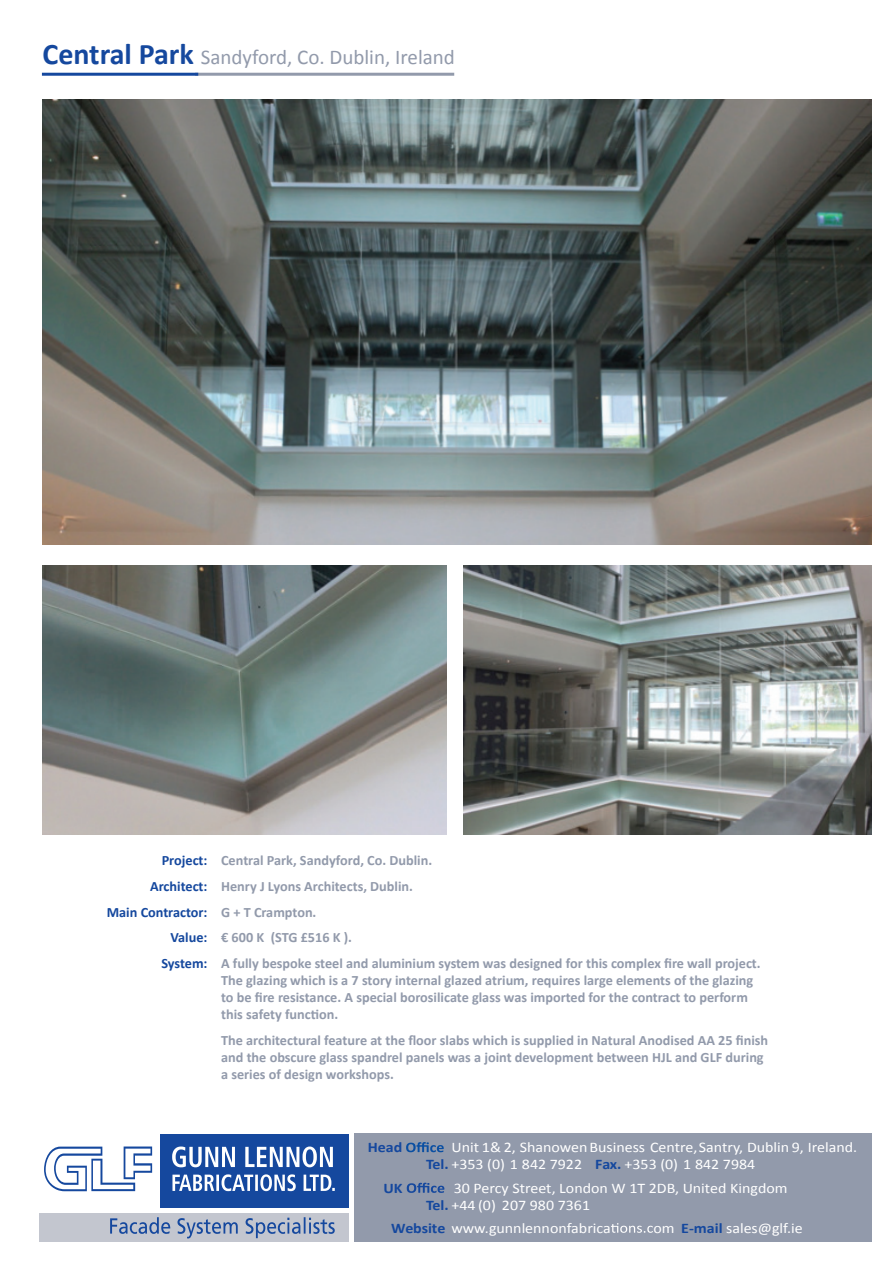
<style>
.page{position:relative;width:893px;height:1263px;background:#fff}
.page>*{position:absolute;margin:0;border:0;box-sizing:border-box;transform-origin:0 0}
.t1{font:21px "Calibri";color:#929aab}
.t2{font:14.7px/17.2px "Calibri";color:#fff;scale:1.09 1}
.t3{font:700 14.7px "Calibri";color:#15489e;scale:1.09 1}
.t4{font:700 14.25px/17.1px "Calibri";color:#929aab}
.t5{font:700 14.25px "Calibri";color:#15489e}
.s1{font-weight:700;font-size:30px;color:#15489e}
.s2{color:#15489e}
.s3{color:#929aab}
.s4{font-weight:700;color:#15489e}
</style>
<div class="page">
<div style="left:39px;top:1213px;width:309px;height:29px;background:#c3c6cf"></div>
<div style="left:160px;top:1134px;width:188px;height:73px;background:#15489e"></div>
<svg style="left:44px;top:1146px;width:108px;height:45px"></svg>
<svg style="left:172px;top:1146px;width:161px;height:21px"></svg>
<svg style="left:172px;top:1174px;width:163px;height:17px"></svg>
<svg style="left:110px;top:1217px;width:225px;height:21px"></svg>
<div style="left:354px;top:1134px;width:518px;height:108px;background:#929aab"></div>
<svg style="left:406px;top:1142px;width:38px;height:10px"></svg>
<svg style="left:407px;top:1183px;width:37px;height:10px"></svg>
<svg style="left:611px;top:1223px;width:42px;height:10px"></svg>
<hr style="left:195px;top:73px;width:259px;height:3px;background:#929aab">
<hr style="left:42px;top:73px;width:156px;height:3px;background:#15489e">
<img style="left:43px;top:100px;width:829px;height:444px">
<img style="left:43px;top:566px;width:403px;height:268px">
<img style="left:463px;top:566px;width:409px;height:268px">
<h1 class="t1" style="left:43px;top:44px;width:414px"><span class="s1">Central Park</span> Sandyford, Co. Dublin, Ireland</h1>
<p class="t4" style="left:162px;top:852px;width:272px"><span class="s2">Project:</span> Central Park, Sandyford, Co. Dublin.</p>
<p class="t4" style="left:150px;top:878px;width:264px"><span class="s2">Architect:</span> Henry J Lyons Architects, Dublin.</p>
<p class="t5" style="left:107px;top:903px;width:211px">Main Contractor: <span class="s3">G + T Crampton.</span></p>
<p class="t4" style="left:171px;top:929px;width:183px"><span class="s2">Value:</span> € 600 K (STG £516 K ).</p>
<p class="t4" style="left:161px;top:954px;width:601px"><span class="s2">System:</span> A fully bespoke steel and aluminium system was designed for this complex fire wall project.</p>
<p class="t4" style="left:221px;top:972px;width:534px">The glazing which is a 7 story internal glazed atrium, requires large elements of the glazing to be fire resistance. A special borosilicate glass was imported for the contract to perform this safety function.</p>
<p class="t4" style="left:221px;top:1031px;width:549px">The architectural feature at the floor slabs which is supplied in Natural Anodised AA 25 finish and the obscure glass spandrel panels was a joint development between HJL and GLF during a series of design workshops.</p>
<p class="t3" style="left:368px;top:1138px;width:33px">Head</p>
<p class="t2" style="left:426px;top:1139px;width:397px;text-indent:26px">Unit 1&amp; 2, Shanowen Business Centre, Santry, Dublin 9, Ireland.<br><span class="s4">Tel.</span> +353 (0) 1 842 7922 <span class="s4">Fax.</span> +353 (0) 1 842 7984</p>
<p class="t3" style="left:383px;top:1178px;width:19px">UK</p>
<p class="t2" style="left:426px;top:1179px;width:333px;text-indent:28px">30 Percy Street, London W 1T 2DB, United Kingdom<br><span class="s4">Tel.</span> +44 (0) 207 980 7361</p>
<p class="t2" style="left:391px;top:1219px;width:203px"><span class="s4">Website</span> www.gunnlennonfabrica</p>
<p class="t2" style="left:653px;top:1219px;width:139px">om <span class="s4">E-mail</span> sales@glf.ie</p>
</div>
